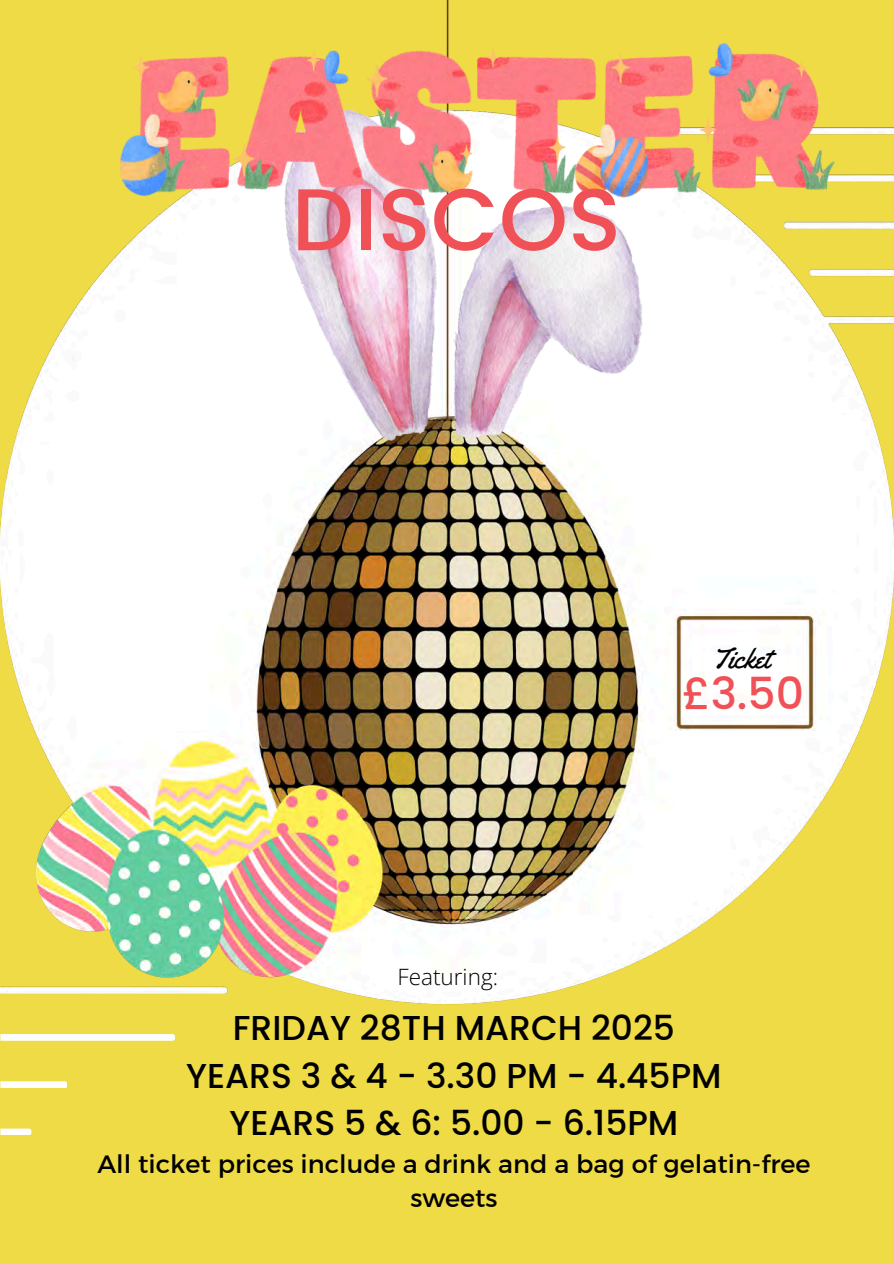
<style>
.page{position:relative;width:894px;height:1264px;background:#fff}
.page>*{position:absolute;margin:0;border:0;box-sizing:border-box;transform-origin:0 0}
.t1{font:500 87.6px "Poppins";letter-spacing:.005em;color:#f05156}
.t2{font:500 44.1px "Poppins";color:#f05156}
.t3{font:500 34.5px/47.2px "Poppins";color:#000;text-align:center}
.t4{font:28.5px "Yellowtail";color:#000}
.t5{font:25.5px/33.8px "Kief Montaser Regular";color:#000;text-align:center}
.t6{font:300 22.5px "Open Sans";color:#000}
</style>
<div class="page">
<div style="left:0;top:0;width:893px;height:1263px;background:#efdb45"></div>
<svg style="left:0;top:1128px;width:31px;height:7px"></svg>
<svg style="left:0;top:1081px;width:67px;height:7px"></svg>
<svg style="left:0;top:1034px;width:175px;height:6px"></svg>
<img style="left:0;top:0;width:893px;height:1005px">
<img style="left:285px;top:198px;width:357px;height:242px">
<img style="left:119px;top:44px;width:714px;height:154px">
<p class="t1" style="left:291px;top:158px;width:331px">DISCOS</p>
<p class="t6" style="left:397px;top:960px;width:102px">Featuring:</p>
<h1 class="t4" style="left:712px;top:640px;width:59px">Ticket</h1>
<h4 class="t2" style="left:682px;top:662px;width:123px">£3.50</h4>
<p class="t3" style="left:186px;top:1004px;width:537px">FRIDAY 28TH MARCH 2025<br>YEARS 3 &amp; 4 - 3.30 PM - 4.45PM<br>YEARS 5 &amp; 6: 5.00 - 6.15PM</p>
<p class="t5" style="left:97px;top:1147px;width:714px">All ticket prices include a drink and a bag of gelatin-free sweets</p>
</div>
